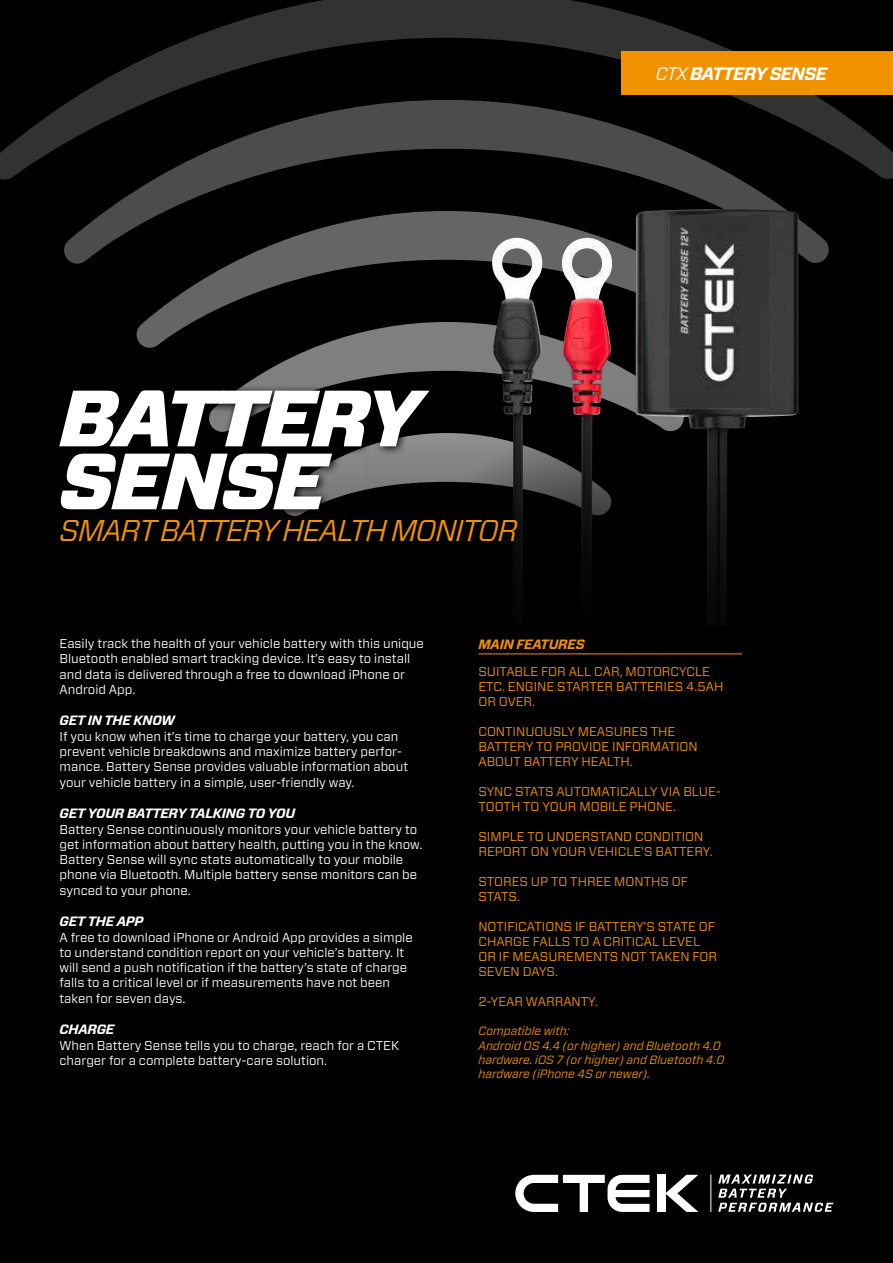
<style>
.page{position:relative;width:893px;height:1263px;background:#000}
.page>*{position:absolute;margin:0;border:0;box-sizing:border-box;transform-origin:0 0}
.t1{font:italic 900 79.5px/63px "Forza";letter-spacing:-.04em;color:#fff}
.t2{font:italic 30px "Forza";letter-spacing:-.04em;color:#f39200}
.t3{font:italic 700 18px "Forza";letter-spacing:-.04em;color:#fff}
.t4{font:italic 700 13.5px "Forza";letter-spacing:-.02em;color:#fff}
.t5{font:italic 700 13.5px "Forza";letter-spacing:-.02em;color:#f39200}
.t6{font:12.75px/15.3px "Forza";color:#fff}
.t7{font:12.75px/15px "Forza";color:#f39200}
.t8{font:italic 12px/14.4px "Forza";color:#f39200}
.s1{font-weight:400}
</style>
<div class="page">
<svg style="left:0;top:0;width:893px;height:180px"></svg>
<svg style="left:64px;top:100px;width:765px;height:164px"></svg>
<svg style="left:137px;top:211px;width:353px;height:137px"></svg>
<svg style="left:209px;top:322px;width:281px;height:62px;fill:#7f7f7f"></svg>
<img style="left:490px;top:209px;width:310px;height:183px">
<div style="left:622px;top:51px;width:271px;height:43px;background:#f39200"></div>
<div style="left:657px;top:1175px;width:8px;height:37px;background:#fff"></div>
<svg style="left:665px;top:1175px;width:33px;height:37px"></svg>
<svg style="left:515px;top:1175px;width:135px;height:37px"></svg>
<svg style="left:718px;top:1174px;width:115px;height:38px"></svg>
<hr style="left:710px;top:1174px;width:1px;height:38px;background:#fff">
<hr style="left:478px;top:653px;width:264px;height:1px;background:#f39200">
<svg style="left:209px;top:384px;width:318px;height:167px"></svg>
<h1 class="t1" style="left:60px;top:388px;width:362px">BATTERY<br>SENSE</h1>
<h2 class="t2" style="left:60px;top:510px;width:460px">SMART BATTERY HEALTH MONITOR</h2>
<h3 class="t3" style="left:656px;top:61px;width:173px"><span class="s1">CTX</span> BATTERY SENSE</h3>
<p class="t6" style="left:60px;top:636px;width:366px">Easily track the health of your vehicle battery with this unique Bluetooth enabled smart tracking device. It’s easy to install and data is delivered through a free to download iPhone or Android App.</p>
<p class="t4" style="left:60px;top:712px;width:117px">GET IN THE KNOW</p>
<p class="t6" style="left:60px;top:728px;width:350px">If you know when it’s time to charge your battery, you can prevent vehicle breakdowns and maximize battery perfor&shy;mance. Battery Sense provides valuable information about your vehicle battery in a simple, user-friendly way.</p>
<p class="t4" style="left:60px;top:804px;width:237px">GET YOUR BATTERY TALKING TO YOU</p>
<p class="t6" style="left:60px;top:821px;width:364px">Battery Sense continuously monitors your vehicle battery to get information about battery health, putting you in the know.<br>Battery Sense will sync stats automatically to your mobile phone via Bluetooth. Multiple battery sense monitors can be synced to your phone.</p>
<p class="t4" style="left:60px;top:912px;width:85px">GET THE APP</p>
<p class="t6" style="left:60px;top:929px;width:355px">A free to download iPhone or Android App provides a simple to understand condition report on your vehicle’s battery. It will send a push notification if the battery’s state of charge falls to a critical level or if measurements have not been taken for seven days.</p>
<p class="t4" style="left:60px;top:1020px;width:56px">CHARGE</p>
<p class="t6" style="left:60px;top:1037px;width:341px">When Battery Sense tells you to charge, reach for a CTEK charger for a complete battery-care solution.</p>
<p class="t5" style="left:478px;top:635px;width:108px">MAIN FEATURES</p>
<p class="t7" style="left:478px;top:663px;width:247px">SUITABLE FOR ALL CAR, MOTORCYCLE<br>ETC. ENGINE STARTER BATTERIES 4.5AH<br>OR OVER.</p>
<p class="t7" style="left:478px;top:723px;width:221px">CONTINUOUSLY MEASURES THE<br>BATTERY TO PROVIDE INFORMATION<br>ABOUT BATTERY HEALTH.</p>
<p class="t7" style="left:478px;top:783px;width:244px">SYNC STATS AUTOMATICALLY VIA BLUE-<br>TOOTH TO YOUR MOBILE PHONE.</p>
<p class="t7" style="left:478px;top:828px;width:236px">SIMPLE TO UNDERSTAND CONDITION<br>REPORT ON YOUR VEHICLE’S BATTERY.</p>
<p class="t7" style="left:478px;top:873px;width:211px">STORES UP TO THREE MONTHS OF<br>STATS.</p>
<p class="t7" style="left:478px;top:918px;width:240px">NOTIFICATIONS IF BATTERY’S STATE OF<br>CHARGE FALLS TO A CRITICAL LEVEL<br>OR IF MEASUREMENTS NOT TAKEN FOR<br>SEVEN DAYS.</p>
<p class="t7" style="left:478px;top:993px;width:121px">2-YEAR WARRANTY.</p>
<p class="t8" style="left:478px;top:1023px;width:247px">Compatible with:<br>Android OS 4.4 (or higher) and Bluetooth 4.0 hardware. iOS 7 (or higher) and Bluetooth 4.0 hardware (iPhone 4S or newer).</p>
</div>
